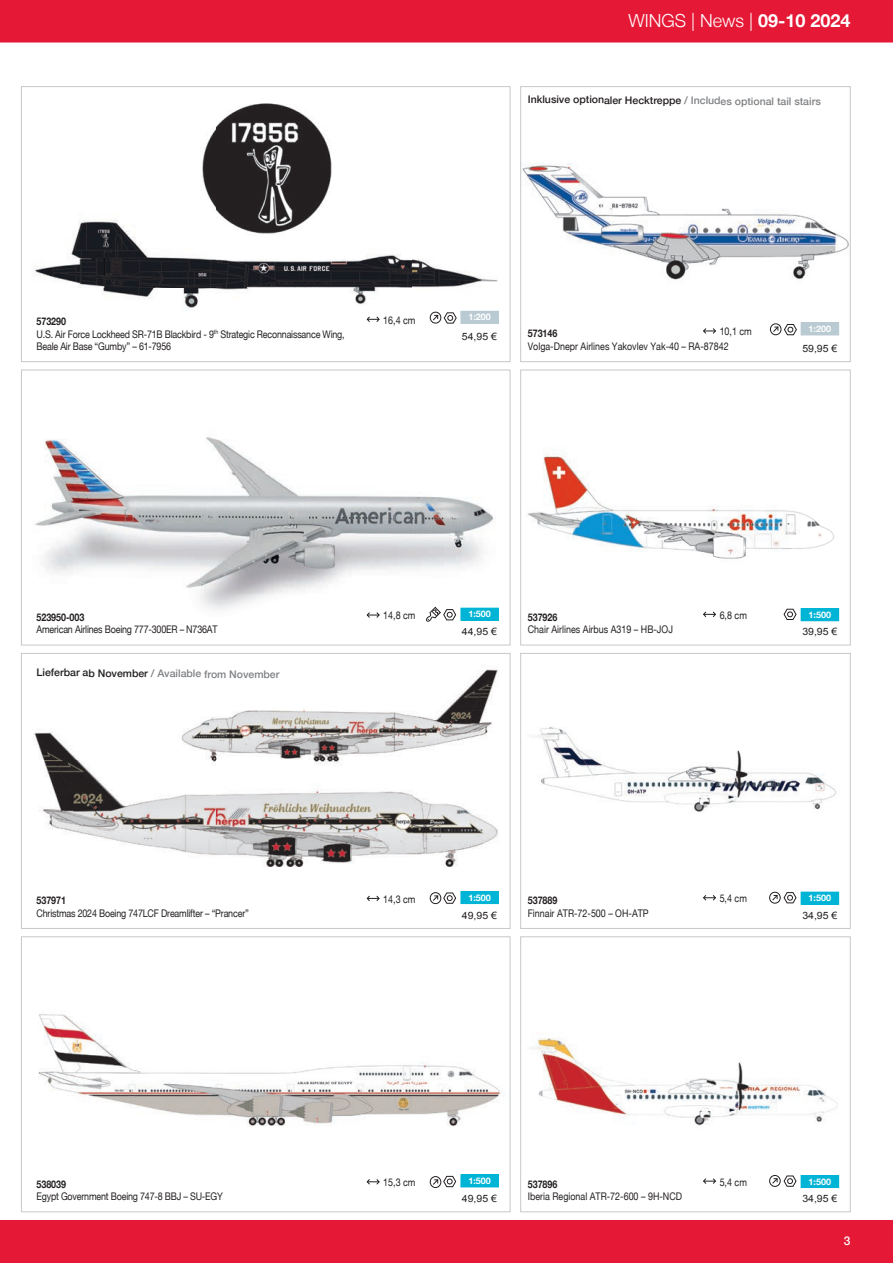
<style>
.page{position:relative;width:893px;height:1263px;background:#fff}
.page>*{position:absolute;margin:0;border:0;box-sizing:border-box;transform-origin:0 0}
.t1{font:300 18px "Helvetica Neue";color:#fff}
.t2{font:500 12px "Helvetica Neue";color:#fff}
.t3{font:10.5px/12.6px "Helvetica Neue";letter-spacing:-.02em;color:#231f20;scale:.85 1}
.t4{font:10.5px "Helvetica Neue";color:#231f20;scale:.85 1}
.t5{font:500 10.5px "Helvetica Neue";color:#231f20}
.t6{font:700 10.5px "Helvetica Neue";letter-spacing:-.005em;color:#231f20;scale:.85 1}
.t7{font:500 10.5px "Helvetica Neue";color:#808285}
.t8{font:10.05px "Arial";color:#231f20;scale:1.04 1}
.t9{font:700 9px "Helvetica Neue";color:#fff}
.s1{font-weight:700}
.s2{color:#808285}
.s3{color:#231f20}
</style>
<div class="page">
<div style="left:0;top:1220px;width:893px;height:43px;background:#e51836"></div>
<div style="left:0;top:0;width:893px;height:43px;background:#e51836"></div>
<img style="left:522px;top:163px;width:326px;height:117px">
<div style="left:520px;top:86px;width:330px;height:276px;border:1px solid #c7c8ca"></div>
<img style="left:526px;top:450px;width:309px;height:109px">
<div style="left:520px;top:370px;width:330px;height:275px;border:1px solid #c7c8ca"></div>
<img style="left:531px;top:727px;width:306px;height:85px">
<div style="left:520px;top:653px;width:330px;height:276px;border:1px solid #c7c8ca"></div>
<img style="left:530px;top:1038px;width:308px;height:88px">
<div style="left:520px;top:936px;width:330px;height:276px;border:1px solid #c7c8ca"></div>
<div style="left:801px;top:609px;width:38px;height:12px;background:#00b4d6"></div>
<div style="left:801px;top:608px;width:38px;height:13px;border:1px solid #00b4d6"></div>
<div style="left:801px;top:892px;width:38px;height:12px;background:#00b4d6"></div>
<div style="left:801px;top:1175px;width:38px;height:12px;background:#00b4d6"></div>
<div style="left:801px;top:1175px;width:38px;height:13px;border:1px solid #00b4d6"></div>
<img style="left:34px;top:103px;width:465px;height:221px">
<div style="left:21px;top:86px;width:489px;height:276px;border:1px solid #c7c8ca"></div>
<img style="left:35px;top:437px;width:464px;height:184px">
<div style="left:21px;top:370px;width:489px;height:275px;border:1px solid #c7c8ca"></div>
<img style="left:34px;top:669px;width:465px;height:236px">
<div style="left:21px;top:653px;width:489px;height:276px;border:1px solid #c7c8ca"></div>
<img style="left:38px;top:1014px;width:465px;height:112px">
<div style="left:21px;top:936px;width:489px;height:276px;border:1px solid #c7c8ca"></div>
<svg style="left:366px;top:316px;width:14px;height:7px"></svg>
<svg style="left:366px;top:611px;width:14px;height:7px"></svg>
<svg style="left:366px;top:895px;width:14px;height:7px"></svg>
<svg style="left:366px;top:1179px;width:14px;height:6px"></svg>
<div style="left:461px;top:608px;width:37px;height:12px;background:#00b4d6"></div>
<div style="left:461px;top:891px;width:37px;height:12px;background:#00b4d6"></div>
<div style="left:461px;top:891px;width:38px;height:13px;border:1px solid #00b4d6"></div>
<div style="left:461px;top:1175px;width:37px;height:12px;background:#00b4d6"></div>
<div style="left:461px;top:1174px;width:38px;height:13px;border:1px solid #00b4d6"></div>
<svg style="left:703px;top:328px;width:13px;height:6px"></svg>
<svg style="left:703px;top:611px;width:13px;height:6px"></svg>
<svg style="left:703px;top:895px;width:13px;height:6px"></svg>
<svg style="left:703px;top:1178px;width:13px;height:6px"></svg>
<svg style="left:783px;top:608px;width:14px;height:12px"></svg>
<svg style="left:426px;top:607px;width:30px;height:15px"></svg>
<div style="left:430px;top:892px;width:11px;height:12px;border:1px solid #231f20;border-radius:50%"></div>
<svg style="left:432px;top:892px;width:24px;height:12px"></svg>
<div style="left:769px;top:892px;width:12px;height:11px;border:1px solid #231f20;border-radius:50%"></div>
<svg style="left:772px;top:891px;width:25px;height:13px"></svg>
<div style="left:430px;top:1176px;width:11px;height:12px;border:1px solid #231f20;border-radius:50%"></div>
<svg style="left:432px;top:1175px;width:24px;height:12px"></svg>
<div style="left:769px;top:1175px;width:12px;height:12px;border:1px solid #231f20;border-radius:50%"></div>
<svg style="left:772px;top:1175px;width:25px;height:12px"></svg>
<div style="left:461px;top:311px;width:37px;height:12px;background:#bacad2"></div>
<div style="left:461px;top:311px;width:38px;height:13px;border:1px solid #bacad2"></div>
<div style="left:430px;top:312px;width:11px;height:11px;border:1px solid #231f20;border-radius:50%"></div>
<svg style="left:432px;top:312px;width:25px;height:12px"></svg>
<div style="left:801px;top:323px;width:38px;height:12px;background:#bacad2"></div>
<div style="left:770px;top:323px;width:11px;height:12px;border:1px solid #231f20;border-radius:50%"></div>
<svg style="left:772px;top:323px;width:25px;height:12px"></svg>
<h1 class="t1" style="left:628px;top:6px;width:224px">WINGS | News | <span class="s1">09-10 2024</span></h1>
<p class="t5" style="left:528px;top:90px;width:294px;rotate:1deg">Inklusive optionaler Hecktreppe <span class="s2">/ Includes optional t</span><sup>ail</sup> <sup>stairs</sup></p>
<p class="t3" style="left:37px;top:315px;width:364px"><span class="s1">573290<br></span>U.S. Air Force Lockheed SR-71B Blackbird - 9<sup>th</sup> Strategic Reconnaissance Wing,<br>Beale Air Base “Gumby” – 61-7956</p>
<p class="t3" style="left:383px;top:314px;width:39px">16,4 cm</p>
<p class="t9" style="left:468px;top:310px;width:24px">1:200</p>
<p class="t8" style="left:462px;top:330px;width:35px">54,95 €</p>
<p class="t3" style="left:720px;top:325px;width:39px">10,1 cm</p>
<p class="t6" style="left:528px;top:325px;width:36px">573146</p>
<p class="t4" style="left:528px;top:340px;width:238px">Volga-Dnepr Airlines Yakovlev Yak-40 – RA-87842</p>
<p class="t9" style="left:809px;top:322px;width:24px">1:200</p>
<p class="t8" style="left:802px;top:342px;width:35px">59,95 €</p>
<p class="t8" style="left:802px;top:343px;width:13px">14</p>
<p class="t6" style="left:37px;top:609px;width:58px">523950-003</p>
<p class="t3" style="left:37px;top:623px;width:215px">American Airlines Boeing 777-300ER – N736AT</p>
<p class="t7" style="left:37px;top:662px;width:244px;rotate:1deg"><span class="s3">Lieferbar ab November</span> / Available from November</p>
<p class="t6" style="left:37px;top:892px;width:36px">537971</p>
<p class="t3" style="left:37px;top:907px;width:251px">Christmas 2024 Boeing 747LCF Dreamlifter – “Prancer”</p>
<p class="t3" style="left:383px;top:609px;width:39px">14,8 cm</p>
<p class="t9" style="left:468px;top:607px;width:24px">1:500</p>
<p class="t3" style="left:720px;top:609px;width:34px">6,8 cm</p>
<p class="t9" style="left:809px;top:608px;width:24px">1:500</p>
<p class="t6" style="left:528px;top:609px;width:36px">537926</p>
<p class="t4" style="left:528px;top:623px;width:172px">Chair Airlines Airbus A319 – HB-JOJ</p>
<p class="t8" style="left:462px;top:625px;width:35px">44,95 €</p>
<p class="t8" style="left:802px;top:625px;width:35px">39,95 €</p>
<p class="t8" style="left:802px;top:626px;width:13px">14</p>
<p class="t3" style="left:383px;top:893px;width:39px">14,3 cm</p>
<p class="t9" style="left:468px;top:890px;width:24px">1:500</p>
<p class="t3" style="left:720px;top:892px;width:34px">5,4 cm</p>
<p class="t9" style="left:809px;top:891px;width:24px">1:500</p>
<p class="t6" style="left:528px;top:892px;width:36px">537889</p>
<p class="t4" style="left:528px;top:907px;width:144px">Finnair ATR-72-500 – OH-ATP</p>
<p class="t8" style="left:462px;top:909px;width:35px">49,95 €</p>
<p class="t8" style="left:802px;top:909px;width:35px">34,95 €</p>
<p class="t8" style="left:802px;top:910px;width:7px">1</p>
<p class="t6" style="left:37px;top:1176px;width:36px">538039</p>
<p class="t3" style="left:37px;top:1190px;width:221px">Egypt Government Boeing 747-8 BBJ – SU-EGY</p>
<p class="t3" style="left:383px;top:1176px;width:39px">15,3 cm</p>
<p class="t9" style="left:468px;top:1174px;width:24px">1:500</p>
<p class="t3" style="left:720px;top:1175px;width:34px">5,4 cm</p>
<p class="t9" style="left:809px;top:1174px;width:24px">1:500</p>
<p class="t6" style="left:528px;top:1176px;width:36px">537896</p>
<p class="t4" style="left:528px;top:1190px;width:183px">Iberia Regional ATR-72-600 – 9H-NCD</p>
<p class="t8" style="left:462px;top:1192px;width:35px">49,95 €</p>
<p class="t8" style="left:802px;top:1192px;width:35px">34,95 €</p>
<p class="t8" style="left:802px;top:1193px;width:7px">1</p>
<p class="t2" style="left:844px;top:1231px;width:8px">3</p>
</div>
